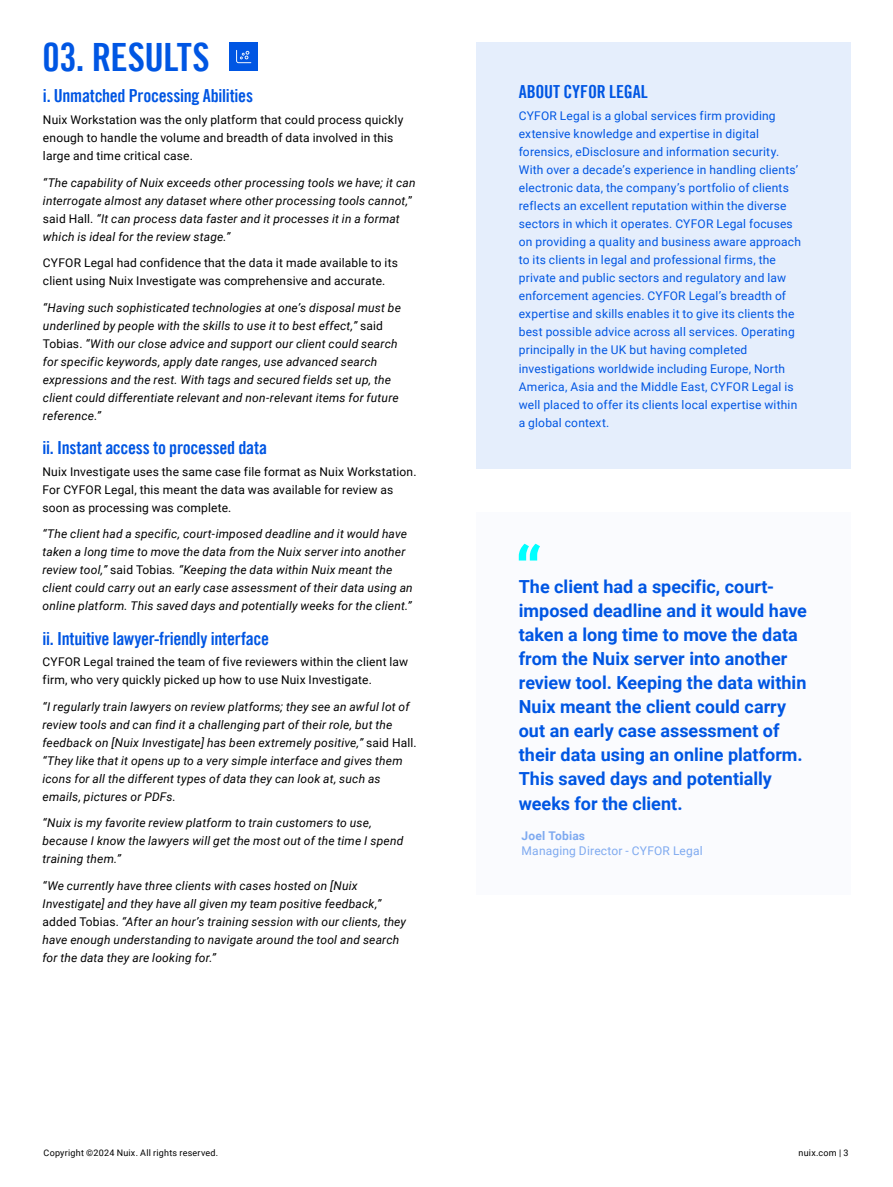
<style>
.page{position:relative;width:893px;height:1187px;background:#fff}
.page>*{position:absolute;margin:0;border:0;box-sizing:border-box;transform-origin:0 0}
.Body_Copy{font:39px "Trade Gothic LT Bold Cond Twenty";letter-spacing:-.01em;color:#0056e3}
.Call_out{font:700 18px/24px "Roboto";color:#0056e3}
.Body_Copy-2{font:18px "Trade Gothic LT Bold Cond Twenty";letter-spacing:-.015em;color:#0056e3}
.Bullets{font:italic 12px/18px "Roboto";letter-spacing:.015em;color:#000}
.Body_Copy-3{font:12px/18px "Roboto";letter-spacing:.015em;color:#0056e3}
.Bullets-2{font:12px/18px "Roboto";letter-spacing:.015em;color:#000}
.Bullets-3{font:12px/15px "Roboto";letter-spacing:.015em;color:#7faaf0}
.t1{font:9px "Roboto";letter-spacing:.025em;color:#000101}
.s1{font-style:normal}
.s2{font-weight:700}
</style>
<div class="page">
<div style="left:230px;top:43px;width:28px;height:28px;background:#0056e3"></div>
<svg style="left:236px;top:50px;width:15px;height:13px"></svg>
<div style="left:476px;top:43px;width:374px;height:426px;background:#e5eefc"></div>
<div style="left:476px;top:512px;width:374px;height:382px;background:#fafbfe"></div>
<svg style="left:519px;top:543px;width:21px;height:17px"></svg>
<p class="Body_Copy" style="left:43px;top:33px;width:169px">03. RESULTS</p>
<p class="Body_Copy-2" style="left:43px;top:85px;width:212px">i. Unmatched Processing Abilities</p>
<p class="Bullets-2" style="left:43px;top:110px;width:362px">Nuix Workstation was the only platform that could process quickly enough to handle the volume and breadth of data involved in this large and time critical case.</p>
<p class="Bullets" style="left:43px;top:173px;width:374px">“The capability of Nuix exceeds other processing tools we have; it can interrogate almost any dataset where other processing tools cannot,<span class="s1">” said Hall.</span> “It can process data faster and it processes it in a format which is ideal for the review stage.”</p>
<p class="Bullets-2" style="left:43px;top:253px;width:357px">CYFOR Legal had confidence that the data it made available to its client using Nuix Investigate was comprehensive and accurate.</p>
<p class="Bullets" style="left:43px;top:298px;width:359px">“Having such sophisticated technologies at one’s disposal must be underlined by people with the skills to use it to best effect,” <span class="s1">said Tobias.</span> “With our close advice and support our client could search for specific keywords, apply date ranges, use advanced search expressions and the rest. With tags and secured fields set up, the client could differentiate relevant and non-relevant items for future reference.”</p>
<p class="Body_Copy-2" style="left:43px;top:436px;width:226px">ii. Instant access to processed data</p>
<p class="Bullets-2" style="left:43px;top:462px;width:376px">Nuix Investigate uses the same case file format as Nuix Workstation.<br>For CYFOR Legal, this meant the data was available for review as soon as processing was complete.</p>
<p class="Bullets" style="left:43px;top:524px;width:372px">“The client had a specific, court-imposed deadline and it would have taken a long time to move the data from the Nuix server into another review tool,” <span class="s1">said Tobias</span>. “Keeping the data within Nuix meant the client could carry out an early case assessment of their data using an online platform. This saved days and potentially weeks for the client.”</p>
<p class="Body_Copy-2" style="left:43px;top:627px;width:228px">ii. Intuitive lawyer-friendly interface</p>
<p class="Bullets-2" style="left:43px;top:652px;width:367px">CYFOR Legal trained the team of five reviewers within the client law firm, who very quickly picked up how to use Nuix Investigate.</p>
<p class="Bullets" style="left:43px;top:697px;width:376px">“I regularly train lawyers on review platforms; they see an awful lot of review tools and can find it a challenging part of their role, but the feedback on [Nuix Investigate] has been extremely positive,” <span class="s1">said Hall. </span>“They like that it opens up to a very simple interface and gives them icons for all the different types of data they can look at, such as emails, pictures or PDFs.</p>
<p class="Bullets" style="left:43px;top:813px;width:362px">“Nuix is my favorite review platform to train customers to use, because I know the lawyers will get the most out of the time I spend training them.”</p>
<p class="Bullets" style="left:43px;top:876px;width:365px">“We currently have three clients with cases hosted on [Nuix Investigate] and they have all given my team positive feedback,” <span class="s1">added Tobias.</span> “After an hour’s training session with our clients, they have enough understanding to navigate around the tool and search for the data they are looking for.”</p>
<p class="Body_Copy-2" style="left:519px;top:81px;width:131px">ABOUT CYFOR LEGAL</p>
<p class="Body_Copy-3" style="left:519px;top:107px;width:284px">CYFOR Legal is a global services firm providing extensive knowledge and expertise in digital forensics, eDisclosure and information security.<br>With over a decade’s experience in handling clients’ electronic data, the company’s portfolio of clients reflects an excellent reputation within the diverse sectors in which it operates. CYFOR Legal focuses on providing a quality and business aware approach to its clients in legal and professional firms, the private and public sectors and regulatory and law enforcement agencies. CYFOR Legal’s breadth of expertise and skills enables it to give its clients the best possible advice across all services. Operating principally in the UK but having completed investigations worldwide including Europe, North America, Asia and the Middle East, CYFOR Legal is well placed to offer its clients local expertise within a global context.</p>
<p class="Call_out" style="left:519px;top:574px;width:290px">The client had a specific, court&shy;imposed deadline and it would have taken a long time to move the data from the Nuix server into another review tool. Keeping the data within<br>Nuix meant the client could carry out an early case assessment of their data using an online platform.<br>This saved days and potentially weeks for the client.</p>
<p class="Bullets-3" style="left:522px;top:827px;width:183px"><span class="s2">Joel Tobias<br></span>Managing Director - CYFOR Legal</p>
<p class="t1" style="left:44px;top:1146px;width:176px">Copyright ©2024 Nuix. All rights reserved.</p>
<p class="t1" style="left:799px;top:1146px;width:51px">nuix.com | 3</p>
</div>
